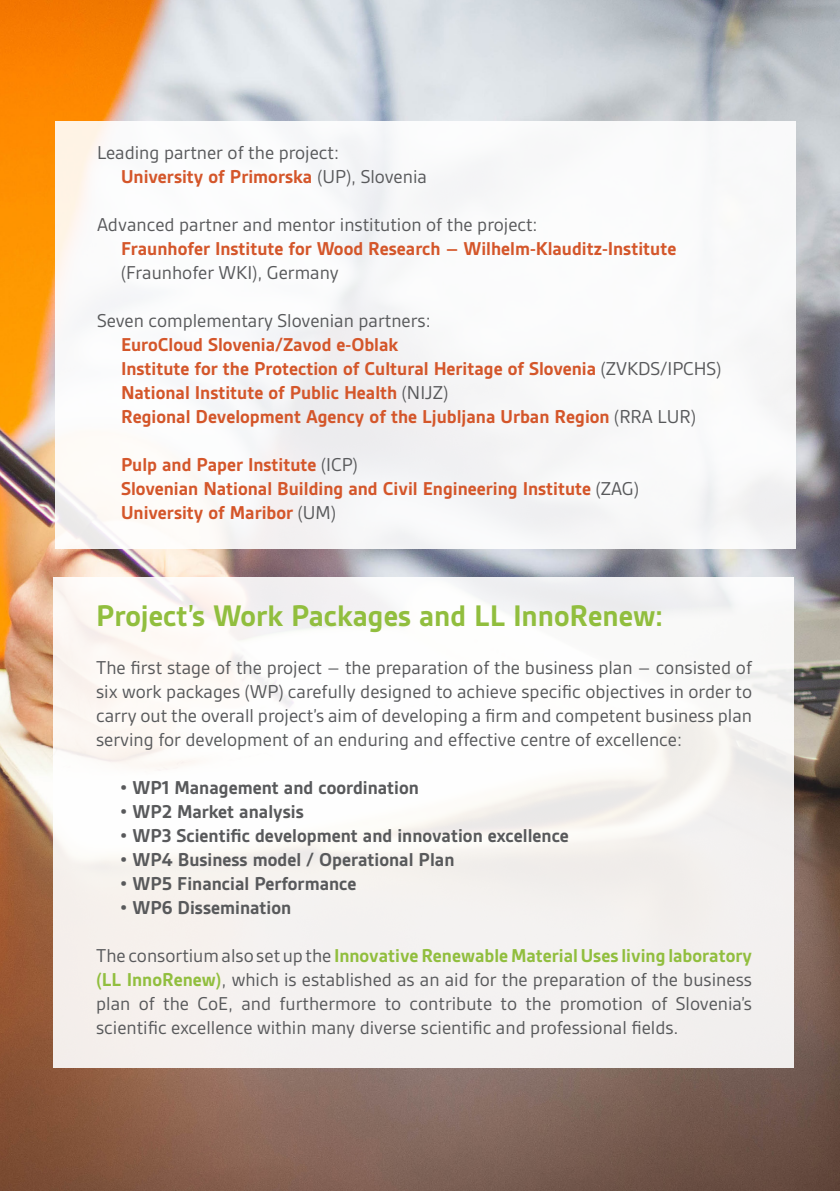
<style>
.page{position:relative;width:840px;height:1191px;background:#fff}
.page>*{position:absolute;margin:0;border:0;box-sizing:border-box;transform-origin:0 0}
.t1{font:700 32px "Gesta";color:#91be3e}
.t2{font:20px/24px "Gesta";color:#58595b;text-align:justify}
.t3{font:700 20px/24px "Gesta";color:#d4562a}
.t4{font:700 20px "Gesta";color:#58595b}
.s1{font-weight:700;color:#d4562a}
.s2{font-weight:400;color:#58595b}
.s3{font-weight:700;color:#91be3e}
</style>
<div class="page">
<img style="left:0;top:0;width:839px;height:1191px">
<div style="left:54px;top:577px;width:739px;height:491px;background:linear-gradient(to right,#fbf7f5,#f4f3f2)"></div>
<div style="left:55px;top:121px;width:739px;height:428px;background:#fff"></div>
<p class="t2" style="left:121px;top:140px;width:307px;text-indent:-24px">Leading partner of the project:<br><span class="s1">University of Primorska</span> (UP), Slovenia</p>
<p class="t2" style="left:97px;top:212px;width:442px">Advanced partner and mentor institution of the project:</p>
<p class="t3" style="left:121px;top:236px;width:556px">Fraunhofer Institute for Wood Research – Wilhelm-Klauditz-Institute</p>
<p class="t2" style="left:121px;top:260px;width:219px">(Fraunhofer WKI), Germany</p>
<p class="t2" style="left:97px;top:308px;width:335px">Seven complementary Slovenian partners:</p>
<p class="t3" style="left:121px;top:332px;width:601px">EuroCloud Slovenia/Zavod e-Oblak<br>Institute for the Protection of Cultural Heritage of Slovenia <span class="s2">(ZVKDS/IPCHS)<br></span>National Institute of Public Health <span class="s2">(NIJZ)<br></span>Regional Development Agency of the Ljubljana Urban Region <span class="s2">(RRA LUR)</span></p>
<p class="t3" style="left:121px;top:452px;width:519px">Pulp and Paper Institute <span class="s2">(ICP)<br></span>Slovenian National Building and Civil Engineering Institute <span class="s2">(ZAG)<br></span>University of Maribor <span class="s2">(UM)</span></p>
<h1 class="t1" style="left:96px;top:598px;width:568px">Project’s Work Packages and LL InnoRenew:</h1>
<p class="t2" style="left:96px;top:655px;width:657px">The first stage of the project – the preparation of the business plan – consisted of six work packages (WP) carefully designed to achieve specific objectives in order to carry out the overall project’s aim of developing a firm and competent business plan serving for development of an enduring and effective centre of excellence:</p>
<p class="t4" style="left:120px;top:776px;width:300px">• WP1 Management and coordination</p>
<p class="t4" style="left:120px;top:800px;width:185px">• WP2 Market analysis</p>
<p class="t4" style="left:120px;top:824px;width:450px">• WP3 Scientific development and innovation excellence</p>
<p class="t4" style="left:120px;top:848px;width:335px">• WP4 Business model / Operational Plan</p>
<p class="t4" style="left:120px;top:872px;width:238px">• WP5 Financial Performance</p>
<p class="t4" style="left:120px;top:896px;width:172px">• WP6 Dissemination</p>
<p class="t2" style="left:96px;top:943px;width:657px">The consortium also set up the <span class="s3">Innovative Renewable Material Uses living laboratory (LL InnoRenew)</span>, which is established as an aid for the preparation of the business plan of the CoE, and furthermore to contribute to the promotion of Slovenia’s scientific excellence within many diverse scientific and professional fields.</p>
</div>
